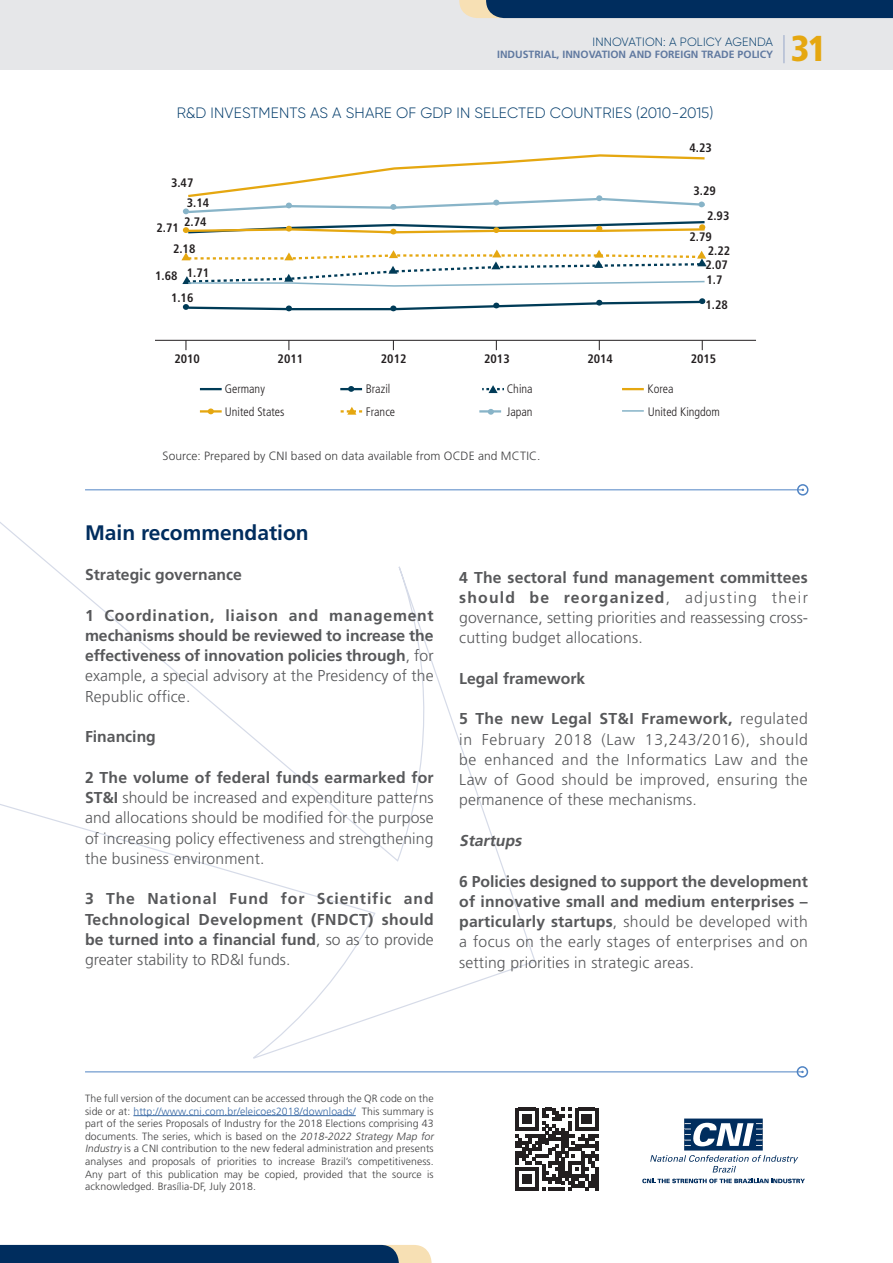
<style>
.page{position:relative;width:893px;height:1263px;background:#fff}
.page>*{position:absolute;margin:0;border:0;box-sizing:border-box;transform-origin:0 0}
.t1{font:900 condensed 36px "Frutiger LT Pro";color:#e5a710}
.t2{font:700 21px "Frutiger";color:#002d5e}
.t3{font:700 15.75px/20.2px "Frutiger";color:#57585a;text-align:justify}
.t4{font:300 15.75px/20.2px "Frutiger";letter-spacing:.01em;color:#57585a;text-align:justify}
.t5{font:italic 700 15.75px "Frutiger";color:#57585a}
.t6{font:300 15px "Gilroy";letter-spacing:.01em;color:#033c6b}
.t7{font:700 condensed 12.3px "Frutiger LT Pro";color:#231f20}
.t8{font:300 condensed 12.3px "Frutiger LT Pro";color:#231f20}
.t9{font:300 12px "Frutiger";letter-spacing:.01em;color:#3e3e3f}
.t10{font:300 12px "Gilroy";letter-spacing:.01em;color:#033c6b}
.t11{font:300 10.5px/12.6px "Frutiger";letter-spacing:.01em;color:#3e3e3f}
.t12{font:700 10.5px "Frutiger";color:#6079a0}
.s1{font-weight:300}
.s2{font-weight:700}
.s3{color:#3667a4}
.s4{font-style:italic}
</style>
<div class="page">
<svg style="left:0;top:211px;width:536px;height:848px"></svg>
<div style="left:0;top:0;width:893px;height:70px;background:#e6e7e9"></div>
<svg style="left:459px;top:0;width:434px;height:18px;background:#113964"></svg>
<svg style="left:0;top:1245px;width:432px;height:18px;background:#153c65"></svg>
<hr style="left:85px;top:1071px;width:717px;height:1px;background:#5084c4">
<div style="left:797px;top:1066px;width:11px;height:11px;border:2px solid #5084c4;border-radius:50%"></div>
<hr style="left:85px;top:489px;width:718px;height:1px;background:#5084c4">
<div style="left:797px;top:484px;width:11px;height:12px;border:2px solid #5084c4;border-radius:50%"></div>
<hr style="left:783px;top:35px;width:2px;height:28px;background:#b1bcd3">
<hr style="left:133px;top:1115px;width:223px;height:1px;background:#3667a4">
<svg style="left:515px;top:1108px;width:83px;height:83px"></svg>
<svg style="left:650px;top:1118px;width:148px;height:54px"></svg>
<svg style="left:642px;top:1179px;width:163px;height:4px"></svg>
<hr style="left:155px;top:340px;width:601px;height:1px;background:#231f20">
<svg style="left:348px;top:386px;width:6px;height:6px"></svg>
<svg style="left:488px;top:409px;width:6px;height:6px"></svg>
<svg style="left:208px;top:408px;width:6px;height:6px"></svg>
<svg style="left:183px;top:220px;width:523px;height:15px"></svg>
<svg style="left:183px;top:298px;width:523px;height:13px"></svg>
<svg style="left:183px;top:154px;width:522px;height:60px"></svg>
<hr style="left:200px;top:388px;width:22px;height:2px;background:#003b57">
<hr style="left:200px;top:410px;width:22px;height:3px;background:#e5a710">
<hr style="left:479px;top:410px;width:22px;height:3px;background:#88b4c8">
<hr style="left:622px;top:388px;width:22px;height:2px;background:#e5a710">
<hr style="left:622px;top:410px;width:22px;height:2px;background:#88b4c8">
<hr style="left:340px;top:388px;width:22px;height:2px;background:#003b57">
<svg style="left:482px;top:385px;width:22px;height:8px"></svg>
<svg style="left:341px;top:407px;width:21px;height:8px"></svg>
<svg style="left:181px;top:250px;width:526px;height:37px"></svg>
<p class="t10" style="left:592px;top:34px;width:182px">INNOVATION: A POLICY AGENDA</p>
<p class="t12" style="left:497px;top:48px;width:278px">INDUSTRIAL, INNOVATION AND FOREIGN TRADE POLICY</p>
<p class="t6" style="left:177px;top:104px;width:538px">R&amp;D INVESTMENTS AS A SHARE OF GDP IN SELECTED COUNTRIES (2010-2015)</p>
<p class="t7" style="left:171px;top:175px;width:24px">3.47</p>
<p class="t7" style="left:157px;top:220px;width:24px">2.71</p>
<p class="t7" style="left:187px;top:195px;width:24px">3.14</p>
<p class="t7" style="left:184px;top:214px;width:24px">2.74</p>
<p class="t7" style="left:689px;top:140px;width:24px">4.23</p>
<p class="t7" style="left:693px;top:184px;width:24px">3.29</p>
<p class="t7" style="left:707px;top:208px;width:24px">2.93</p>
<p class="t7" style="left:689px;top:230px;width:24px">2.79</p>
<p class="t7" style="left:173px;top:242px;width:24px">2.18</p>
<p class="t7" style="left:708px;top:244px;width:24px">2.22</p>
<p class="t7" style="left:705px;top:258px;width:24px">2.07</p>
<p class="t7" style="left:187px;top:265px;width:24px">1.71</p>
<p class="t7" style="left:155px;top:269px;width:24px">1.68</p>
<p class="t7" style="left:706px;top:272px;width:17px">1.7</p>
<p class="t7" style="left:171px;top:290px;width:24px">1.16</p>
<p class="t7" style="left:705px;top:298px;width:24px">1.28</p>
<p class="t7" style="left:174px;top:351px;width:27px">2010</p>
<p class="t7" style="left:278px;top:351px;width:27px">2011</p>
<p class="t7" style="left:381px;top:351px;width:27px">2012</p>
<p class="t7" style="left:484px;top:351px;width:27px">2013</p>
<p class="t7" style="left:587px;top:351px;width:27px">2014</p>
<p class="t7" style="left:691px;top:351px;width:27px">2015</p>
<p class="t8" style="left:225px;top:381px;width:42px">Germany</p>
<p class="t8" style="left:366px;top:381px;width:26px">Brazil</p>
<p class="t8" style="left:507px;top:381px;width:27px">China</p>
<p class="t8" style="left:648px;top:381px;width:27px">Korea</p>
<p class="t8" style="left:225px;top:405px;width:61px">United States</p>
<p class="t8" style="left:366px;top:405px;width:31px">France</p>
<p class="t8" style="left:507px;top:405px;width:27px">Japan</p>
<p class="t8" style="left:648px;top:405px;width:74px">United Kingdom</p>
<p class="t9" style="left:163px;top:449px;width:379px">Source: Prepared by CNI based on data available from OCDE and MCTIC.</p>
<p class="t1" style="left:791px;top:27px;width:37px">31</p>
<p class="t2" style="left:85px;top:520px;width:225px">Main recommendation</p>
<p class="t3" style="left:85px;top:564px;width:158px">Strategic governance</p>
<p class="t3" style="left:85px;top:605px;width:350px">1 Coordination, liaison and management mechanisms should be reviewed to increase the effectiveness of innovation policies through<span class="s1">, for example, a special advisory at the Presidency of the Republic office.</span></p>
<p class="t3" style="left:85px;top:726px;width:72px">Financing</p>
<p class="t4" style="left:85px;top:767px;width:350px"><span class="s2">2 The volume of federal funds earmarked for ST&amp;I</span> should be increased and expenditure patterns and allocations should be modified for the purpose of increasing policy effectiveness and strengthening the business environment.</p>
<p class="t3" style="left:85px;top:888px;width:350px">3 The National Fund for Scientific and Technological Development (FNDCT) should be turned into a financial fund<span class="s1">, so as to provide greater stability to RD&amp;I funds.</span></p>
<p class="t4" style="left:459px;top:567px;width:350px"><span class="s2">4 The sectoral fund management committees should be reorganized</span>, adjusting their governance, setting priorities and reassessing cross&shy;cutting budget allocations.</p>
<p class="t3" style="left:459px;top:668px;width:128px">Legal framework</p>
<p class="t4" style="left:459px;top:709px;width:350px"><span class="s2">5 The new Legal ST&amp;I Framework,</span> regulated in February 2018 (Law 13,243/2016), should be enhanced and the Informatics Law and the Law of Good should be improved, ensuring the permanence of these mechanisms.</p>
<p class="t5" style="left:459px;top:831px;width:67px">Startups</p>
<p class="t3" style="left:459px;top:871px;width:350px">6 Policies designed to support the development of innovative small and medium enterprises – particularly startups<span class="s1">, should be developed with a focus on the early stages of enterprises and on setting priorities in strategic areas.</span></p>
<p class="t11" style="left:85px;top:1092px;width:352px">The full version of the document can be accessed through the QR code on the side or at: <span class="s3">http://www.cni.com.br/eleicoes2018/downloads/</span> This summary is part of the series Proposals of Industry for the 2018 Elections comprising 43 documents. The series, which is based on the <span class="s4">2018-2022 Strategy Map for Industry</span> is a CNI contribution to the new federal administration and presents analyses and proposals of priorities to increase Brazil’s competitiveness.<br>Any part of this publication may be copied, provided that the source is acknowledged. Brasília-DF, July 2018.</p>
</div>
